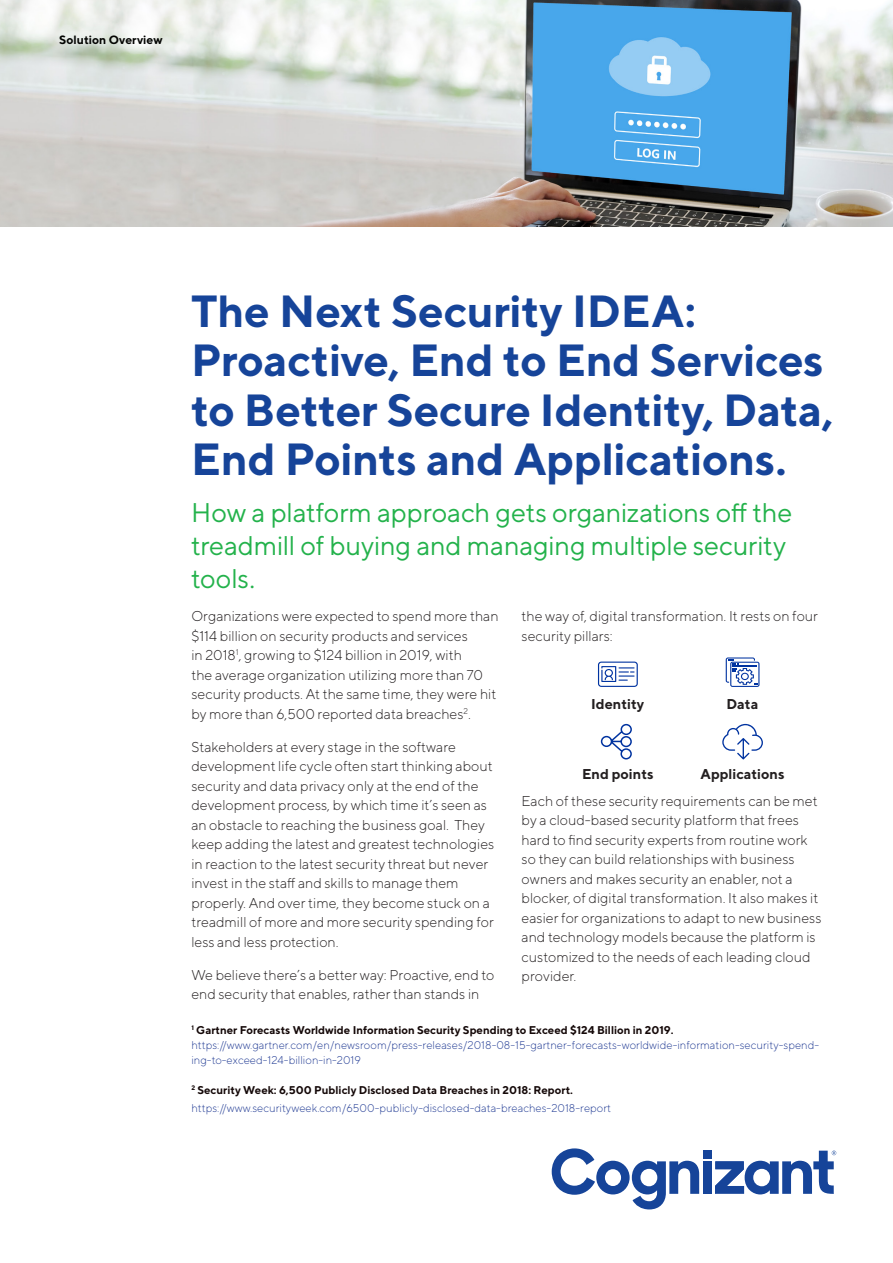
<style>
.page{position:relative;width:893px;height:1263px;background:#fff}
.page>*{position:absolute;margin:0;border:0;box-sizing:border-box;transform-origin:0 0}
.Document_title_30_33{font:700 45px/49.5px "TT Norms";letter-spacing:-.005em;color:#164499}
.Document_subtitle_18{font:27px/33px "TT Norms";letter-spacing:-.01em;color:#23b24b}
.Body_9_5_13{font:300 14.25px/19.5px "TT Norms";color:#231f20}
.Body_9_5_13-2{font:700 14.25px "TT Norms";color:#231f20}
.Running_header_left{font:700 12px "TT Norms";color:#040503}
.Signoff_headline_9_5{font:300 11.25px/15px "TT Norms";color:#233d95}
.Signoff_headline_9_5-2{font:700 11.25px "TT Norms";color:#150909}
</style>
<div class="page">
<img style="left:0;top:0;width:893px;height:227px">
<div style="left:703px;top:1151px;width:9px;height:8px;background:#164499"></div>
<div style="left:703px;top:1161px;width:9px;height:33px;background:#164499"></div>
<svg style="left:552px;top:1148px;width:147px;height:61px"></svg>
<svg style="left:715px;top:1151px;width:121px;height:43px"></svg>
<svg style="left:722px;top:724px;width:41px;height:35px"></svg>
<svg style="left:598px;top:662px;width:40px;height:25px"></svg>
<svg style="left:726px;top:657px;width:33px;height:30px"></svg>
<svg style="left:600px;top:723px;width:32px;height:37px"></svg>
<p class="Running_header_left" style="left:59px;top:32px;width:105px">Solution Overview</p>
<p class="Document_title_30_33" style="left:191px;top:285px;width:644px">The Next Security IDEA:<br>Proactive, End to End Services to Better Secure Identity, Data,<br>End Points and Applications.</p>
<p class="Document_subtitle_18" style="left:191px;top:495px;width:603px">How a platform approach gets organizations off the treadmill of buying and managing multiple security tools.</p>
<p class="Body_9_5_13" style="left:191px;top:606px;width:309px">Organizations were expected to spend more than $114 billion on security products and services<br>in 2018<sup>1</sup>, growing to $124 billion in 2019, with<br>the average organization utilizing more than 70 security products. At the same time, they were hit by more than 6,500 reported data breaches<sup>2</sup>.</p>
<p class="Body_9_5_13" style="left:191px;top:737px;width:305px">Stakeholders at every stage in the software development life cycle often start thinking about security and data privacy only at the end of the development process, by which time it’s seen as an obstacle to reaching the business goal. They keep adding the latest and greatest technologies in reaction to the latest security threat but never invest in the staff and skills to manage them properly. And over time, they become stuck on a treadmill of more and more security spending for less and less protection.</p>
<p class="Body_9_5_13" style="left:191px;top:965px;width:305px">We believe there’s a better way: Proactive, end to end security that enables, rather than stands in</p>
<p class="Body_9_5_13" style="left:522px;top:606px;width:298px">the way of, digital transformation. It rests on four security pillars:</p>
<p class="Body_9_5_13-2" style="left:591px;top:695px;width:55px">Identity</p>
<p class="Body_9_5_13-2" style="left:726px;top:695px;width:33px">Data</p>
<p class="Body_9_5_13-2" style="left:582px;top:765px;width:73px">End points</p>
<p class="Body_9_5_13-2" style="left:701px;top:765px;width:85px">Applications</p>
<p class="Body_9_5_13" style="left:522px;top:791px;width:301px">Each of these security requirements can be met by a cloud-based security platform that frees hard to find security experts from routine work so they can build relationships with business owners and makes security an enabler, not a blocker, of digital transformation. It also makes it easier for organizations to adapt to new business and technology models because the platform is customized to the needs of each leading cloud provider.</p>
<p class="Signoff_headline_9_5-2" style="left:191px;top:1023px;width:484px"><sup>1</sup> Gartner Forecasts Worldwide Information Security Spending to Exceed $124 Billion in 2019.</p>
<p class="Signoff_headline_9_5" style="left:191px;top:1037px;width:629px">https://www.gartner.com/en/newsroom/press-releases/2018-08-15-gartner-forecasts-worldwide-information-security-spend&shy;ing-to-exceed-124-billion-in-2019</p>
<p class="Signoff_headline_9_5-2" style="left:191px;top:1083px;width:383px"><sup>2</sup> Security Week: 6,500 Publicly Disclosed Data Breaches in 2018: Report.</p>
<p class="Signoff_headline_9_5" style="left:191px;top:1100px;width:421px">https://www.securityweek.com/6500-publicly-disclosed-data-breaches-2018-report</p>
</div>
